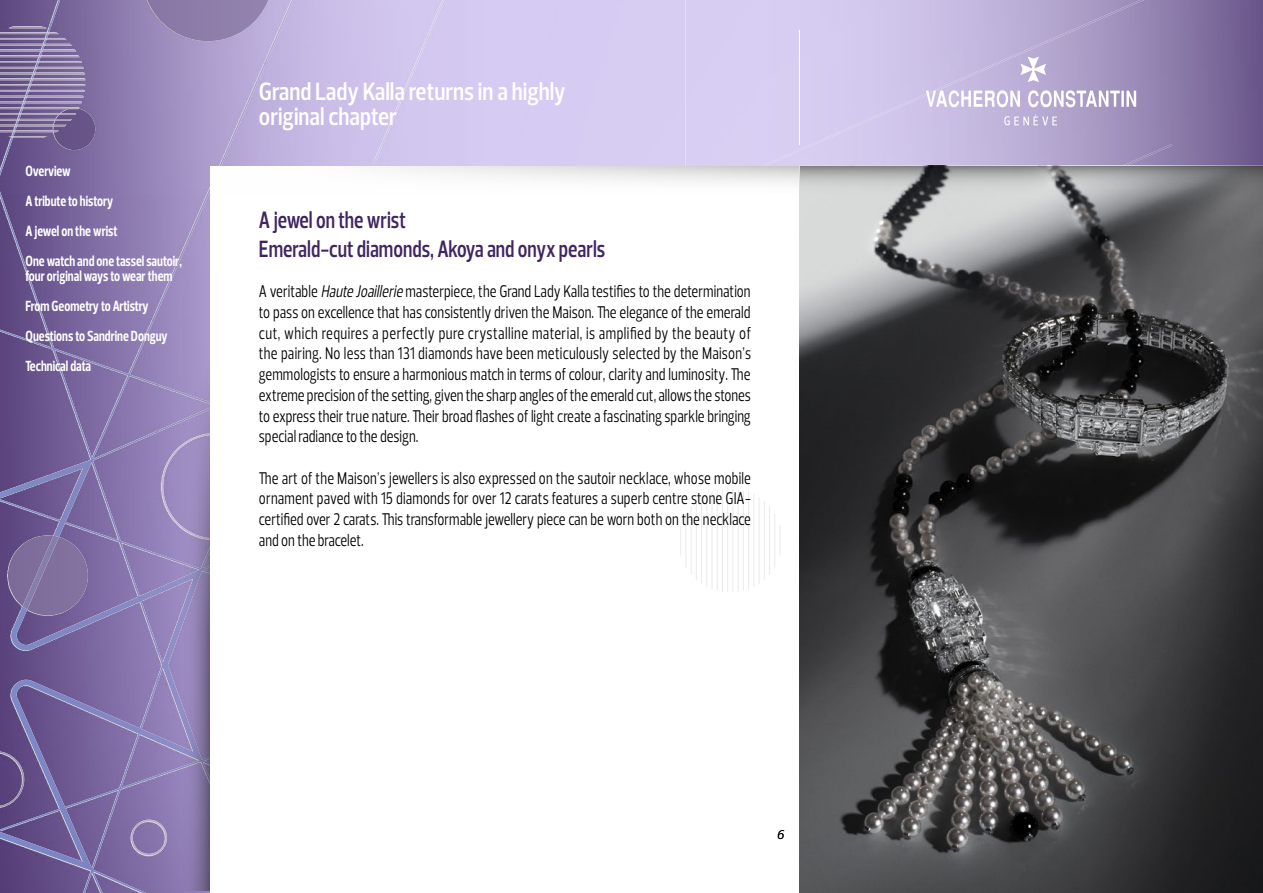
<style>
.page{position:relative;width:1263px;height:893px;background:#fff}
.page>*{position:absolute;margin:0;border:0;box-sizing:border-box;transform-origin:0 0}
.t1{font:600 25.5px/25.5px "Prelo Condensed";color:#fff}
.t2{font:600 24px "Prelo Condensed";color:#402661;scale:.9 1}
.t3{font:17.25px/20.7px "Prelo Condensed";color:#000;text-align:justify;scale:.9 1}
.t4{font:700 15px/30px "Prelo Condensed";color:#fff;scale:.9 1}
.t5{font:italic 12.75px "Prelo";color:#000}
.s1{font-style:italic}
</style>
<div class="page">
<img style="left:0;top:0;width:685px;height:820px">
<img style="left:0;top:586px;width:158px;height:307px">
<img style="left:156px;top:855px;width:54px;height:38px">
<img style="left:156px;top:541px;width:7px;height:248px">
<img style="left:49px;top:319px;width:109px;height:269px">
<img style="left:0;top:474px;width:51px;height:45px">
<img style="left:156px;top:384px;width:7px;height:49px">
<img style="left:0;top:21px;width:51px;height:328px">
<img style="left:152px;top:266px;width:11px;height:55px">
<img style="left:175px;top:182px;width:35px;height:8px">
<img style="left:329px;top:160px;width:43px;height:6px">
<img style="left:210px;top:58px;width:56px;height:108px">
<div style="left:372px;top:33px;width:56px;height:133px;background:#d1c6ee"></div>
<img style="left:264px;top:0;width:30px;height:67px">
<img style="left:49px;top:0;width:11px;height:32px">
<img style="left:426px;top:0;width:18px;height:42px">
<img style="left:131px;top:820px;width:32px;height:35px">
<img style="left:0;top:751px;width:24px;height:57px">
<img style="left:8px;top:535px;width:80px;height:80px">
<img style="left:23px;top:536px;width:36px;height:74px">
<img style="left:53px;top:109px;width:42px;height:41px">
<img style="left:0;top:67px;width:84px;height:2px">
<img style="left:0;top:73px;width:85px;height:2px">
<img style="left:0;top:79px;width:85px;height:1px">
<img style="left:0;top:84px;width:85px;height:2px">
<img style="left:0;top:90px;width:85px;height:2px">
<img style="left:0;top:96px;width:84px;height:2px">
<img style="left:0;top:102px;width:82px;height:1px">
<img style="left:0;top:107px;width:11px;height:2px">
<img style="left:0;top:113px;width:11px;height:2px">
<img style="left:0;top:119px;width:11px;height:2px">
<img style="left:8px;top:27px;width:39px;height:1px">
<img style="left:0;top:32px;width:11px;height:2px">
<img style="left:0;top:38px;width:11px;height:2px">
<img style="left:0;top:44px;width:11px;height:2px">
<img style="left:0;top:61px;width:82px;height:2px">
<svg style="left:11px;top:32px;width:68px;height:106px;background:#897aa3"></svg>
<img style="left:147px;top:0;width:121px;height:41px">
<img style="left:685px;top:0;width:578px;height:166px">
<img style="left:711px;top:0;width:461px;height:166px">
<svg style="left:926px;top:57px;width:210px;height:68px;background:#c1b5d8"></svg>
<svg style="left:163px;top:190px;width:47px;height:701px;background:#9687b9"></svg>
<div style="left:210px;top:166px;width:1053px;height:727px;background:#fff"></div>
<svg style="left:385px;top:166px;width:414px;height:17px"></svg>
<hr style="left:799px;top:30px;width:1px;height:115px;background:#fff">
<svg style="left:680px;top:489px;width:100px;height:103px"></svg>
<img style="left:800px;top:214px;width:463px;height:678px">
<svg style="left:800px;top:166px;width:463px;height:48px;background:#9d9e9f"></svg>
<p class="t4" style="left:26px;top:156px;width:175px">Overview<br>A tribute to history<br>A jewel on the wrist<br>One watch and one tassel sautoir,</p>
<p class="t4" style="left:26px;top:261px;width:165px">four original ways to wear them<br>From Geometry to Artistry<br>Questions to Sandrine Donguy<br>Technical data</p>
<h1 class="t1" style="left:259px;top:79px;width:308px">Grand Lady Kalla returns in a highly original chapter</h1>
<p class="t2" style="left:259px;top:205px;width:165px">A jewel on the wrist</p>
<p class="t2" style="left:259px;top:234px;width:386px">Emerald-cut diamonds, Akoya and onyx pearls</p>
<p class="t3" style="left:259px;top:281px;width:548px">A veritable <span class="s1">HauteJoaillerie</span> masterpiece, the Grand Lady Kalla testifies to the determination to pass on excellence that has consistently driven the Maison. The elegance of the emerald cut, which requires a perfectly pure crystalline material, is amplified by the beauty of the pairing. No less than 131 diamonds have been meticulously selected by the Maison’s gemmologists to ensure a harmonious match in terms of colour, clarity and luminosity. The extreme precision of the setting, given the sharp angles of the emerald cut, allows the stones to express their true nature. Their broad flashes of light create a fascinating sparkle bringing special radiance to the design.</p>
<p class="t3" style="left:259px;top:468px;width:548px">The art of the Maison’s jewellers is also expressed on the sautoir necklace, whose mobile ornament paved with 15 diamonds for over 12 carats features a superb centre stone GIA&shy;certified over 2 carats. This transformable jewellery piece can be worn both on the necklace and on the bracelet.</p>
<p class="t5" style="left:777px;top:826px;width:9px">6</p>
</div>
